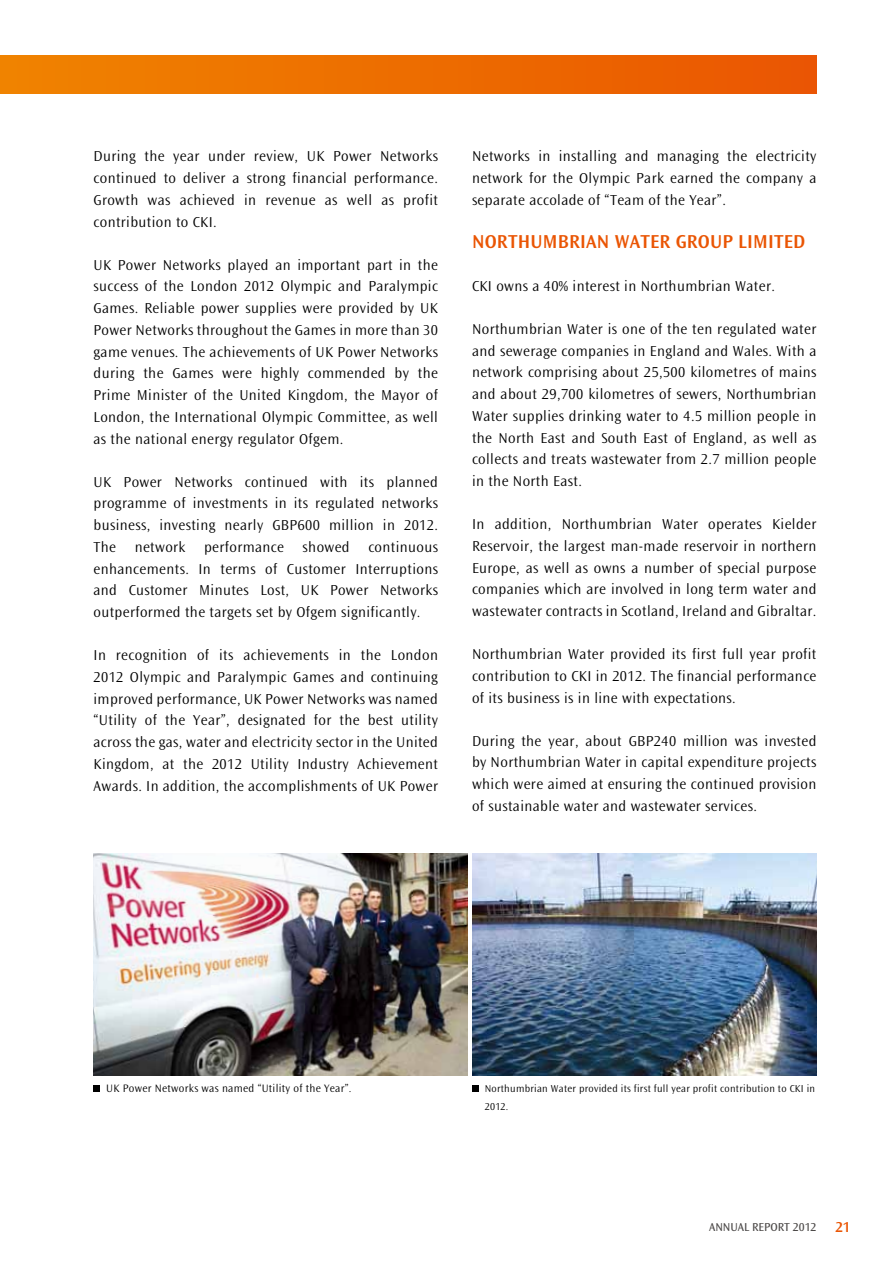
<style>
.page{position:relative;width:893px;height:1263px;background:#fff}
.page>*{position:absolute;margin:0;border:0;box-sizing:border-box;transform-origin:0 0}
.t1{font:600 19.5px "Ocean Sans Std";letter-spacing:.01em;color:#ea5504}
.t2{font:300 15px/21.8px "Ocean Sans Std";letter-spacing:.025em;color:#000;text-align:justify}
.t3{font:600 15px "Ocean Sans Std";color:#ea5504}
.t4{font:12px "Ocean Sans Std";color:#4c4948}
.t5{font:300 11.25px "Ocean Sans Std";letter-spacing:.025em;color:#000}
.t6{font:300 10.5px/18px "Ocean Sans Std";letter-spacing:.025em;color:#000}
</style>
<div class="page">
<div style="left:0;top:55px;width:816px;height:39px;background:linear-gradient(to right,#f08300,#ea5601)"></div>
<div style="left:94px;top:1085px;width:6px;height:7px;background:#000"></div>
<img style="left:94px;top:854px;width:374px;height:221px">
<img style="left:472px;top:854px;width:344px;height:221px">
<svg style="left:472px;top:1085px;width:6px;height:6px"></svg>
<p class="t2" style="left:94px;top:146px;width:346px">During the year under review, UK Power Networks continued to deliver a strong financial performance.<br>Growth was achieved in revenue as well as profit contribution to CKI.</p>
<p class="t2" style="left:94px;top:254px;width:346px">UK Power Networks played an important part in the success of the London 2012 Olympic and Paralympic Games. Reliable power supplies were provided by UK Power Networks throughout the Games in more than 30 game venues. The achievements of UK Power Networks during the Games were highly commended by the Prime Minister of the United Kingdom, the Mayor of London, the International Olympic Committee, as well as the national energy regulator Ofgem.</p>
<p class="t2" style="left:94px;top:471px;width:346px">UK Power Networks continued with its planned programme of investments in its regulated networks business, investing nearly GBP600 million in 2012.<br>The network performance showed continuous enhancements. In terms of Customer Interruptions and Customer Minutes Lost, UK Power Networks outperformed the targets set by Ofgem significantly.</p>
<p class="t2" style="left:94px;top:644px;width:346px">In recognition of its achievements in the London 2012 Olympic and Paralympic Games and continuing improved performance, UK Power Networks was named “Utility of the Year”, designated for the best utility across the gas, water and electricity sector in the United Kingdom, at the 2012 Utility Industry Achievement Awards. In addition, the accomplishments of UK Power</p>
<p class="t2" style="left:472px;top:146px;width:346px">Networks in installing and managing the electricity network for the Olympic Park earned the company a separate accolade of “Team of the Year”.</p>
<h1 class="t1" style="left:472px;top:231px;width:12px">NORT</h1>
<h1 class="t1" style="left:518px;top:231px;width:134px">HUMBRIAN WATER</h1>
<h1 class="t1" style="left:676px;top:231px;width:24px">GROU</h1>
<h1 class="t1" style="left:722px;top:231px;width:84px">P LIMITED</h1>
<p class="t2" style="left:472px;top:275px;width:304px">CKI owns a 40% interest in Northumbrian Water.</p>
<p class="t2" style="left:472px;top:318px;width:346px">Northumbrian Water is one of the ten regulated water and sewerage companies in England and Wales. With a network comprising about 25,500 kilometres of mains and about 29,700 kilometres of sewers, Northumbrian Water supplies drinking water to 4.5 million people in the North East and South East of England, as well as collects and treats wastewater from 2.7 million people in the North East.</p>
<p class="t2" style="left:472px;top:513px;width:346px">In addition, Northumbrian Water operates Kielder Reservoir, the largest man-made reservoir in northern Europe, as well as owns a number of special purpose companies which are involved in long term water and wastewater contracts in Scotland, Ireland and Gibraltar.</p>
<p class="t2" style="left:472px;top:643px;width:346px">Northumbrian Water provided its first full year profit contribution to CKI in 2012. The financial performance of its business is in line with expectations.</p>
<p class="t2" style="left:472px;top:730px;width:346px">During the year, about GBP240 million was invested by Northumbrian Water in capital expenditure projects which were aimed at ensuring the continued provision of sustainable water and wastewater services.</p>
<p class="t5" style="left:106px;top:1082px;width:247px">UK Power Networks was named “Utility of the Year”.</p>
<p class="t6" style="left:485px;top:1080px;width:332px">Northumbrian Water provided its first full year profit contribution to CKI in<br>2012.</p>
<p class="t4" style="left:709px;top:1220px;width:109px">ANNUAL REPORT 2012</p>
<p class="t3" style="left:835px;top:1218px;width:17px">21</p>
</div>
